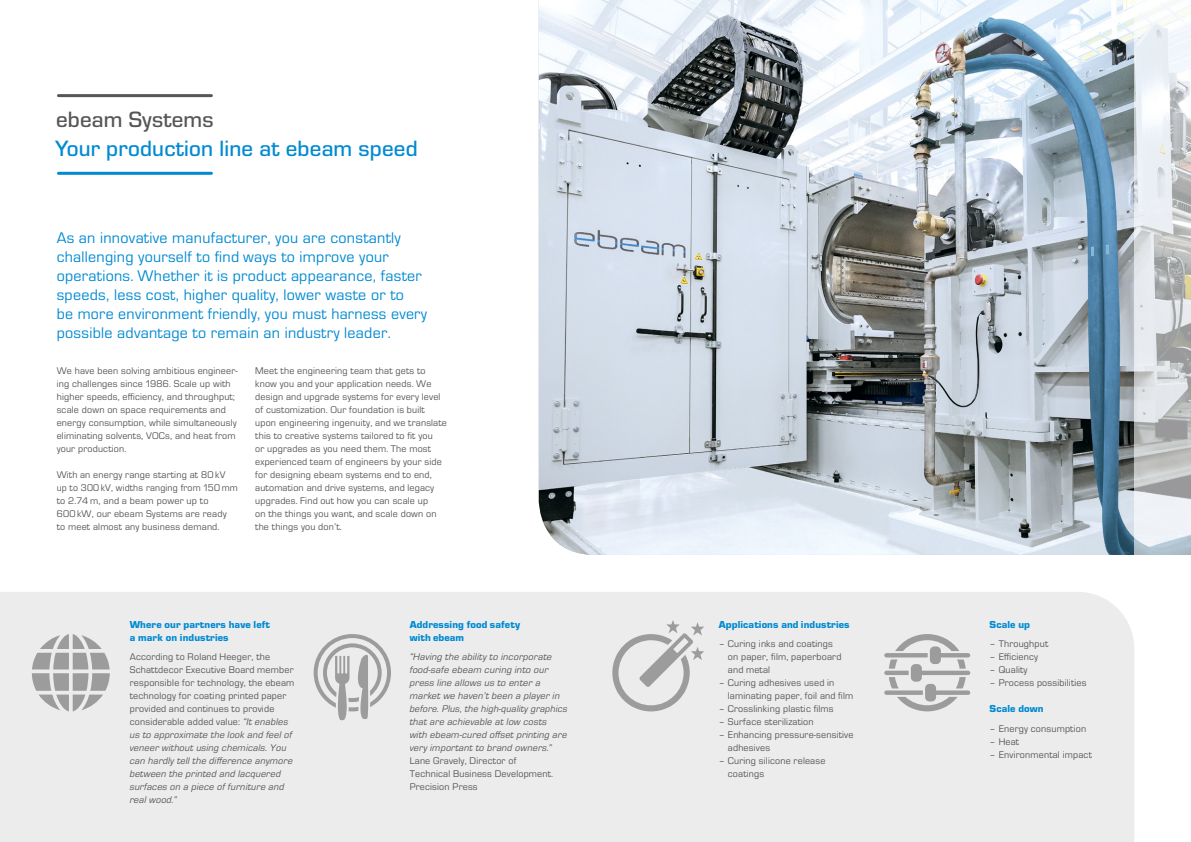
<style>
.page{position:relative;width:1191px;height:842px;background:#fff}
.page>*{position:absolute;margin:0;border:0;box-sizing:border-box;transform-origin:0 0}
.t1{font:500 23px "Eurostile OT";letter-spacing:.01em;color:#008ad2}
.t2{font:500 23px "Eurostile OT";letter-spacing:.01em;color:#565655}
.t3{font:16px/19px "Eurostile OT";letter-spacing:.02em;color:#008ad2}
._02_subheading{font:900 10.5px/13px "Eurostile OT";letter-spacing:.01em;color:#008ad2}
._01_copy{font:10px/13px "Eurostile OT";letter-spacing:.02em;color:#565655}
._01_copy-2{font:italic 10px/13px "Eurostile OT";letter-spacing:.02em;color:#565655}
.s1{font-style:italic}
.s2{font-style:normal}
</style>
<div class="page">
<div style="left:0;top:592px;width:1134px;height:250px;background:#ececec"></div>
<img style="left:539px;top:0;width:595px;height:555px">
<hr style="left:58px;top:94px;width:153px;height:3px;background:#565655">
<hr style="left:58px;top:172px;width:153px;height:3px;background:#008ad2">
<svg style="left:32px;top:634px;width:78px;height:77px;background:#c1c1c2"></svg>
<svg style="left:884px;top:634px;width:86px;height:77px;background:#cdcdce"></svg>
<svg style="left:612px;top:620px;width:92px;height:91px;background:#d6d6d6"></svg>
<svg style="left:1134px;top:0;width:57px;height:555px"></svg>
<svg style="left:314px;top:634px;width:77px;height:87px;background:#cececf"></svg>
<p class="t2" style="left:56px;top:107px;width:159px">ebeam Systems</p>
<p class="t1" style="left:55px;top:135px;width:364px">Your production line at ebeam speed</p>
<p class="t3" style="left:57px;top:228px;width:372px">As an innovative manufacturer, you are constantly challenging yourself to find ways to improve your operations. Whether it is product appearance, faster speeds, less cost, higher quality, lower waste or to<br>be more environment friendly, you must harness every possible advantage to remain an industry leader.</p>
<p class="_01_copy" style="left:57px;top:364px;width:182px">We have been solving ambitious engineer&shy;ing challenges since 1986. Scale up with higher speeds, efficiency, and throughput; scale down on space requirements and energy consumption, while simultaneously eliminating solvents, VOCs, and heat from your production.</p>
<p class="_01_copy" style="left:57px;top:468px;width:183px">With an energy range starting at 80 kV up to 300 kV, widths ranging from 150 mm to 2.74 m, and a beam power up to<br>600 kW, our ebeam Systems are ready<br>to meet almost any business demand.</p>
<p class="_01_copy" style="left:255px;top:364px;width:193px">Meet the engineering team that gets to know you and your application needs. We design and upgrade systems for every level of customization. Our foundation is built upon engineering ingenuity, and we translate this to creative systems tailored to fit you<br>or upgrades as you need them. The most experienced team of engineers by your side for designing ebeam systems end to end, automation and drive systems, and legacy upgrades. Find out how you can scale up<br>on the things you want, and scale down on the things you don’t.</p>
<p class="_02_subheading" style="left:130px;top:618px;width:142px">Where our partners have left a mark on industries</p>
<p class="_01_copy" style="left:130px;top:651px;width:166px">According to Roland Heeger, the Schattdecor Executive Board member responsible for technology, the ebeam technology for coating printed paper provided and continues to provide considerable added value: <span class="s1">“It enables us to approximate the look and feel of veneer without using chemicals. You can hardly tell the difference anymore between the printed and lacquered surfaces on a piece of furniture and real wood.”</span></p>
<p class="_02_subheading" style="left:410px;top:618px;width:112px">Addressing food safety with ebeam</p>
<p class="_01_copy-2" style="left:410px;top:651px;width:159px">“Having the ability to incorporate food-safe ebeam curing into our press line allows us to enter a market we haven’t been a player in before. Plus, the high-quality graphics that are achievable at low costs<br>with ebeam-cured offset printing are very important to brand owners.”<br><span class="s2">Lane Gravely, Director of<br>Technical Business Development.<br>Precision Press</span></p>
<p class="_02_subheading" style="left:719px;top:618px;width:132px">Applications and industries</p>
<p class="_01_copy" style="left:728px;top:638px;width:115px;text-indent:-9px">– Curing inks and coatings on paper, film, paperboard and metal</p>
<p class="_01_copy" style="left:728px;top:677px;width:127px;text-indent:-9px">– Curing adhesives used in laminating paper, foil and film</p>
<p class="_01_copy" style="left:719px;top:703px;width:116px">– Crosslinking plastic films</p>
<p class="_01_copy" style="left:719px;top:716px;width:96px">– Surface sterilization</p>
<p class="_01_copy" style="left:728px;top:729px;width:127px;text-indent:-9px">– Enhancing pressure-sensitive adhesives</p>
<p class="_01_copy" style="left:728px;top:755px;width:99px;text-indent:-9px">– Curing silicone release coatings</p>
<p class="_02_subheading" style="left:989px;top:618px;width:42px">Scale up</p>
<p class="_01_copy" style="left:989px;top:638px;width:60px">– Throughput</p>
<p class="_01_copy" style="left:989px;top:651px;width:50px">– Efficiency</p>
<p class="_01_copy" style="left:989px;top:664px;width:39px">– Quality</p>
<p class="_01_copy" style="left:989px;top:677px;width:98px">– Process possibilities</p>
<p class="_02_subheading" style="left:989px;top:702px;width:55px">Scale down</p>
<p class="_01_copy" style="left:989px;top:722px;width:98px">– Energy consumption</p>
<p class="_01_copy" style="left:989px;top:735px;width:31px">– Heat</p>
<p class="_01_copy" style="left:989px;top:748px;width:104px">– Environmental impact</p>
</div>
